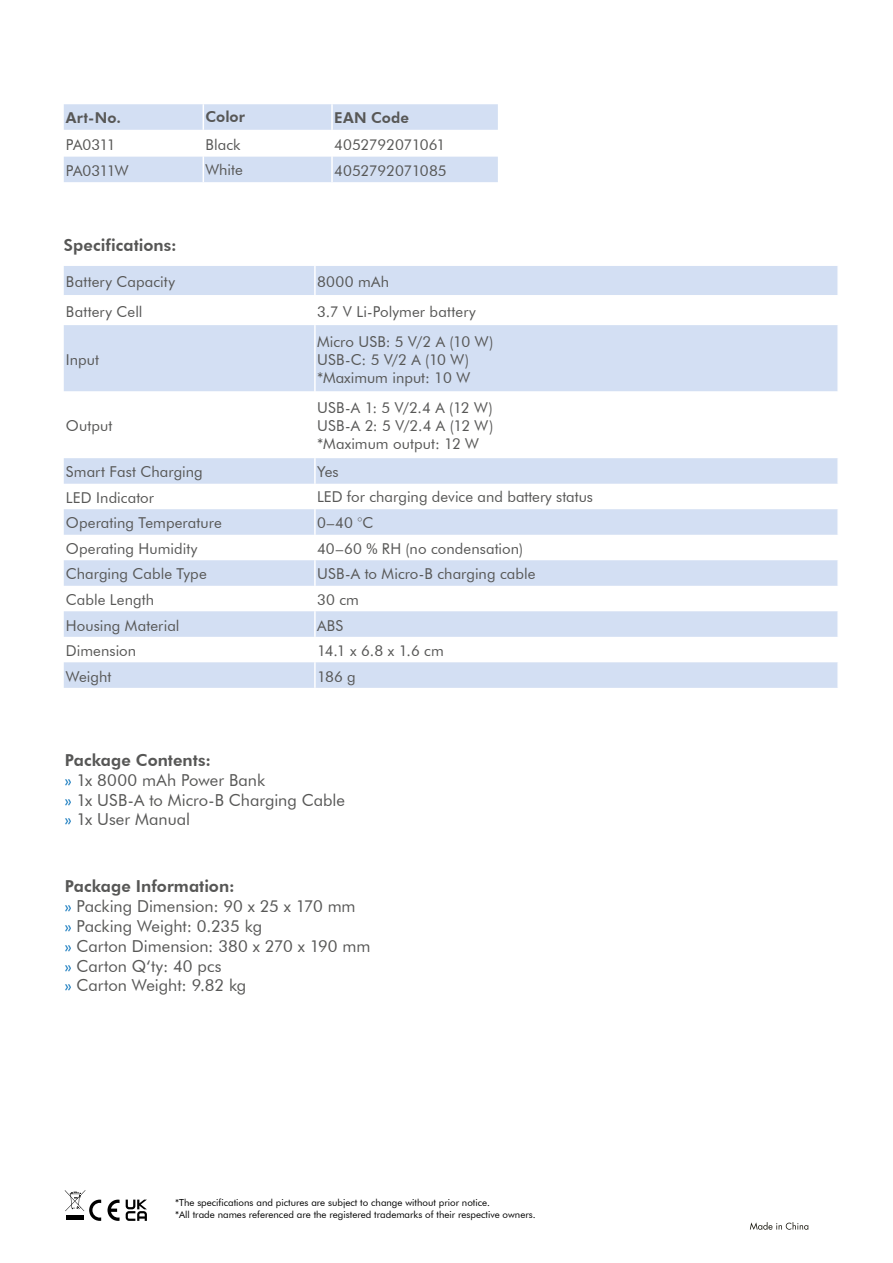
<style>
.page{position:relative;width:893px;height:1263px;background:#fff}
.page>*{position:absolute;margin:0;border:0;box-sizing:border-box;transform-origin:0 0}
.t1{font:16.5px/19.8px "Futura BT";color:#575756}
.t2{font:800 16.5px "Futura BT";letter-spacing:.005em;color:#575756}
.t3{font:15px/18px "Futura BT";letter-spacing:.005em;color:#575756}
.t4{font:800 15px "Futura BT";letter-spacing:.01em;color:#575756}
.t5{font:15px "Futura BT";letter-spacing:-.025em;color:#575756}
.t6{font:15px "Futura BT";letter-spacing:-.04em;color:#575756}
.t7{font:9.75px/11.7px "Futura BT";color:#000}
.s1{font-weight:300}
.s2{font-weight:800}
.s3{color:#006eb8}
</style>
<div class="page">
<svg style="left:65px;top:1190px;width:36px;height:31px"></svg>
<svg style="left:108px;top:1199px;width:12px;height:22px"></svg>
<svg style="left:126px;top:1199px;width:21px;height:22px"></svg>
<svg style="left:64px;top:104px;width:434px;height:78px"></svg>
<hr style="left:331px;top:157px;width:2px;height:25px;background:#fff">
<svg style="left:750px;top:1222px;width:58px;height:8px"></svg>
<svg style="left:64px;top:266px;width:773px;height:422px;fill:#d3dff3"></svg>
<hr style="left:314px;top:266px;width:2px;height:29px;background:#fff">
<hr style="left:314px;top:295px;width:2px;height:30px;background:#fff">
<hr style="left:314px;top:325px;width:2px;height:66px;background:#fff">
<hr style="left:314px;top:391px;width:2px;height:67px;background:#fff">
<hr style="left:314px;top:458px;width:2px;height:26px;background:#fff">
<hr style="left:314px;top:586px;width:2px;height:25px;background:#fff">
<hr style="left:314px;top:637px;width:2px;height:25px;background:#fff">
<hr style="left:314px;top:484px;width:2px;height:25px;background:#fff">
<hr style="left:314px;top:509px;width:2px;height:26px;background:#fff">
<hr style="left:314px;top:535px;width:2px;height:25px;background:#fff">
<hr style="left:314px;top:560px;width:2px;height:26px;background:#fff">
<hr style="left:314px;top:611px;width:2px;height:26px;background:#fff">
<hr style="left:314px;top:662px;width:2px;height:26px;background:#fff">
<p class="t4" style="left:66px;top:109px;width:57px">Art-No.</p>
<p class="t4" style="left:205px;top:108px;width:41px">Color</p>
<p class="t4" style="left:334px;top:109px;width:77px">EAN Code</p>
<p class="t3" style="left:66px;top:135px;width:51px">PA0311</p>
<p class="t3" style="left:205px;top:135px;width:37px">Black</p>
<p class="t5" style="left:334px;top:135px;width:112px">4052792071061</p>
<p class="t6" style="left:66px;top:161px;width:64px">PA0311W</p>
<p class="t3" style="left:205px;top:160px;width:39px">White</p>
<p class="t3" style="left:334px;top:161px;width:114px">4052792071085</p>
<p class="t2" style="left:64px;top:235px;width:114px">Specifications:</p>
<p class="t3" style="left:66px;top:272px;width:111px">Battery Capacity</p>
<p class="t3" style="left:317px;top:272px;width:74px">8000 mAh</p>
<p class="t3" style="left:66px;top:302px;width:78px">Battery Cell</p>
<p class="t3" style="left:317px;top:302px;width:160px">3.7 V Li-Polymer battery</p>
<p class="t3" style="left:66px;top:350px;width:35px">Input</p>
<p class="t3" style="left:317px;top:332px;width:178px">Micro USB: 5 V/2 A (10 W)<br>USB-C: 5 V/2 A (10 W) *Maximum input: 10 W</p>
<p class="t3" style="left:66px;top:417px;width:48px">Output</p>
<p class="t3" style="left:317px;top:399px;width:178px;text-align:justify">USB-A 1: 5 V/2.4 A (12 W)<br>USB-A 2: 5 V/2.4 A (12 W) *Maximum output: 12 W</p>
<p class="t3" style="left:66px;top:463px;width:138px">Smart Fast Charging</p>
<p class="t3" style="left:317px;top:463px;width:23px">Yes</p>
<p class="t3" style="left:66px;top:488px;width:90px">LED Indicator</p>
<p class="t3" style="left:317px;top:487px;width:277px">LED for charging device and battery status</p>
<p class="t3" style="left:66px;top:514px;width:157px">Operating Temperature</p>
<p class="t3" style="left:317px;top:514px;width:58px">0–40 <span class="s1">°</span>C</p>
<p class="t3" style="left:66px;top:539px;width:133px">Operating Humidity</p>
<p class="t3" style="left:317px;top:539px;width:208px">40–60 % RH (no condensation)</p>
<p class="t3" style="left:66px;top:565px;width:142px">Charging Cable Type</p>
<p class="t3" style="left:317px;top:565px;width:220px">USB-A to Micro-B charging cable</p>
<p class="t3" style="left:66px;top:590px;width:90px">Cable Length</p>
<p class="t3" style="left:317px;top:590px;width:43px">30 cm</p>
<p class="t3" style="left:66px;top:616px;width:115px">Housing Material</p>
<p class="t3" style="left:317px;top:616px;width:28px">ABS</p>
<p class="t3" style="left:66px;top:641px;width:72px">Dimension</p>
<p class="t3" style="left:317px;top:641px;width:128px">14.1 x 6.8 x 1.6 cm</p>
<p class="t3" style="left:66px;top:667px;width:47px">Weight</p>
<p class="t3" style="left:317px;top:667px;width:40px">186 g</p>
<p class="t1" style="left:65px;top:750px;width:282px"><span class="s2">Package Contents:<br></span><span class="s3">»</span> 1x 8000 mAh Power Bank<br><span class="s3">»</span> 1x USB-A to Micro-B Charging Cable <span class="s3">»</span> 1x User Manual</p>
<p class="t1" style="left:65px;top:876px;width:307px"><span class="s2">Package Information:<br></span><span class="s3">»</span> Packing Dimension: 90 x 25 x 170 mm<br><span class="s3">»</span> Packing Weight: 0.235 kg<br><span class="s3">»</span> Carton Dimension: 380 x 270 x 190 mm <span class="s3">»</span> Carton Q‘ty: 40 pcs<br><span class="s3">»</span> Carton Weight: 9.82 kg</p>
<p class="t7" style="left:175px;top:1197px;width:362px">*The specifications and pictures are subject to change without prior notice.<br>*All trade names referenced are the registered trademarks of their respective owners.</p>
</div>
